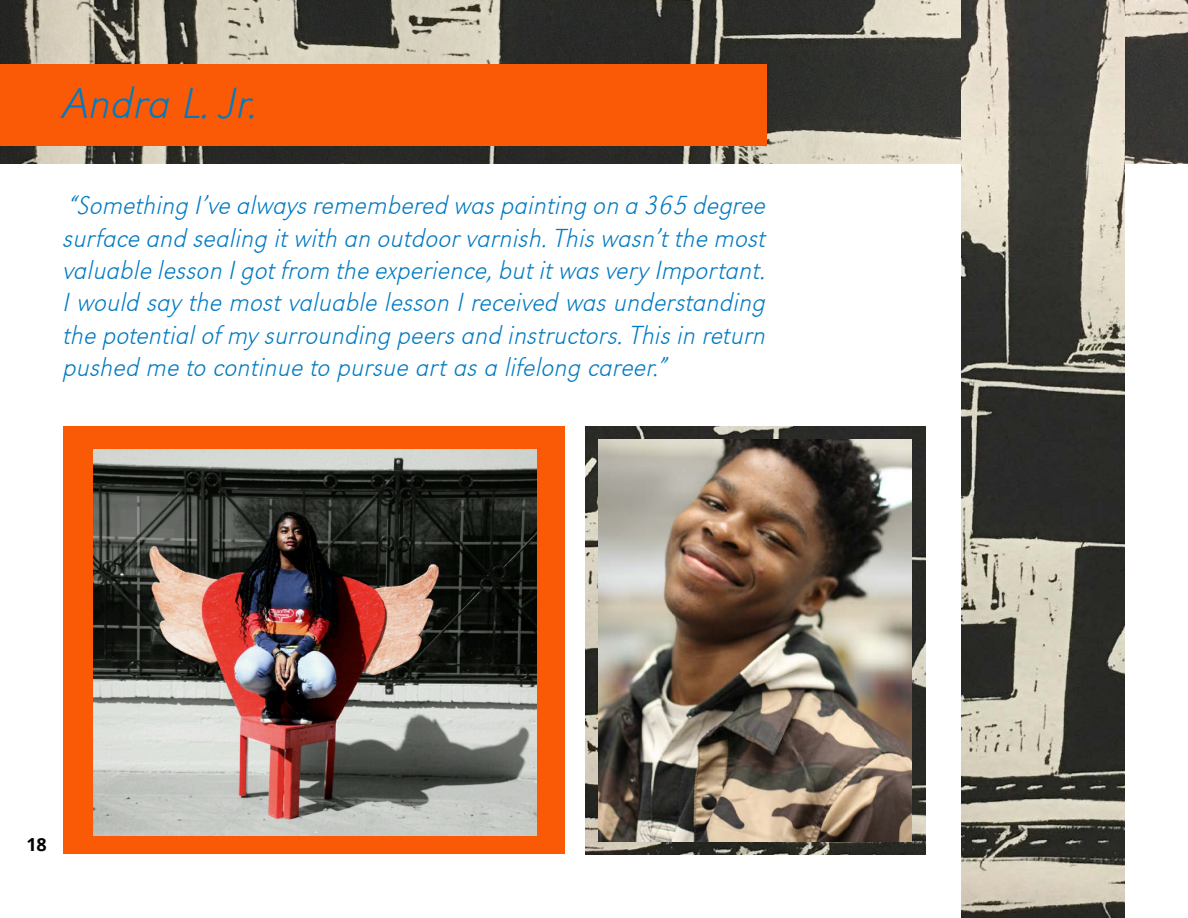
<style>
.page{position:relative;width:1188px;height:918px;background:#fff}
.page>*{position:absolute;margin:0;border:0;box-sizing:border-box;transform-origin:0 0}
.Main_text_black{font:45px "URW Grotesk T Extr Ligh Obli";color:#007ac2}
.t1{font:27px/32.4px "URW Grotesk T Extr Ligh Obli";color:#007ac2;text-align:justify}
.t2{font:700 18px "Open Sans";color:#000}
</style>
<div class="page">
<img style="left:585px;top:426px;width:341px;height:428px">
<img style="left:0;top:0;width:1188px;height:163px">
<div style="left:64px;top:426px;width:501px;height:428px;background:#fa5905"></div>
<div style="left:0;top:64px;width:767px;height:82px;background:#fa5905"></div>
<img style="left:94px;top:449px;width:443px;height:386px">
<img style="left:598px;top:440px;width:314px;height:401px">
<img style="left:961px;top:0;width:163px;height:918px">
<p class="Main_text_black" style="left:64px;top:77px;width:197px">Andra L. Jr.</p>
<p class="t1" style="left:64px;top:189px;width:705px">“Something I’ve always remembered was painting on a 365 degree surface and sealing it with an outdoor varnish. This wasn’t the most valuable lesson I got from the experience, but it was very Important.<br>I would say the most valuable lesson I received was understanding the potential of my surrounding peers and instructors. This in return pushed me to continue to pursue art as a lifelong career.”</p>
<p class="t2" style="left:26px;top:832px;width:22px">18</p>
</div>
